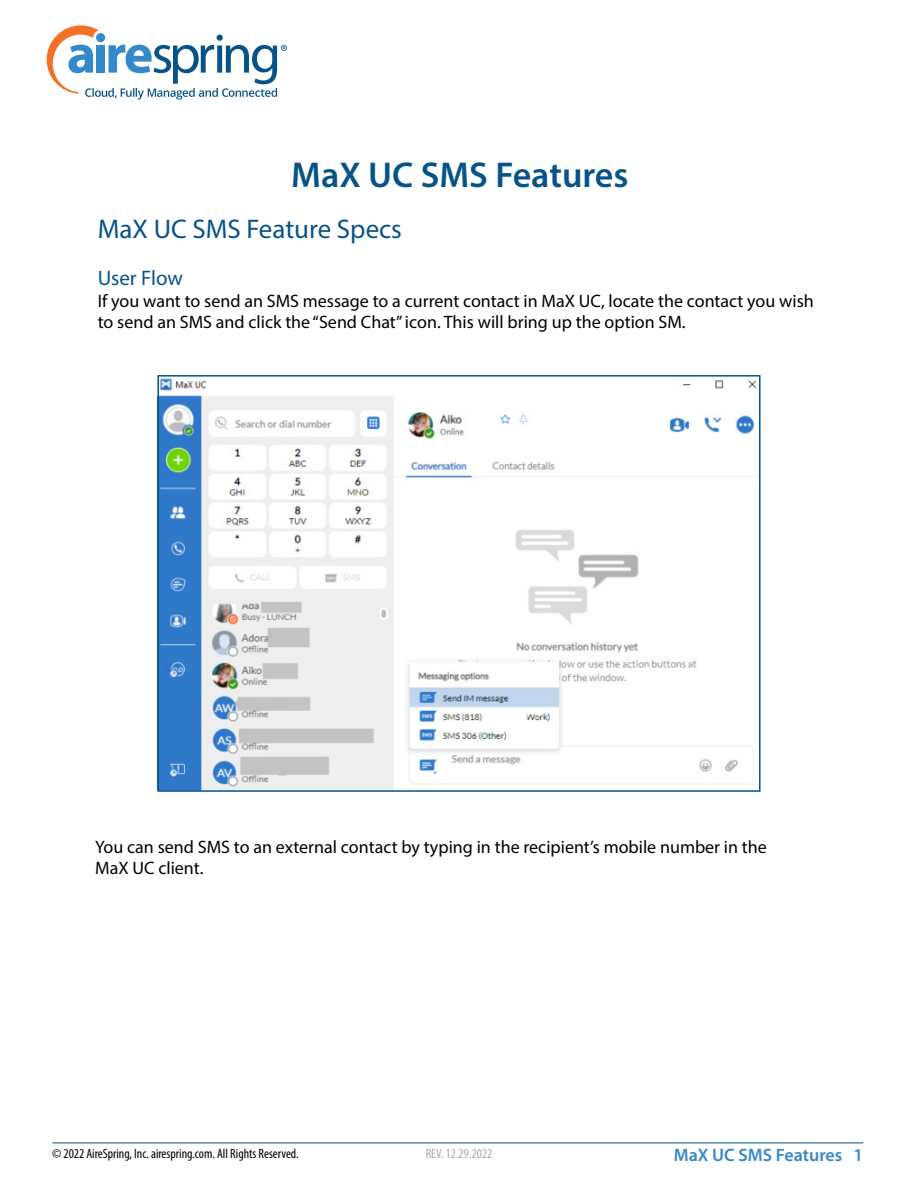
<style>
.page{position:relative;width:918px;height:1188px;background:#fff}
.page>*{position:absolute;margin:0;border:0;box-sizing:border-box;transform-origin:0 0}
.t1{font:600 36px "Myriad Pro";color:#075388}
.t2{font:27px "Myriad Pro";color:#075388}
.t3{font:21px "Myriad Pro";letter-spacing:-.005em;color:#075388}
.t4{font:18px/21.6px "Myriad Pro";color:#000}
.t5{font:600 18px "Myriad Pro";color:#3489c9}
.t6{font:condensed 13.5px "Myriad Pro";color:#000}
.t7{font:condensed 13.5px "Myriad Pro";color:#aaaaab}
</style>
<div class="page">
<hr style="left:52px;top:1143px;width:811px;height:1px;background:#025489">
<svg style="left:47px;top:25px;width:240px;height:75px"></svg>
<img style="left:160px;top:378px;width:598px;height:411px">
<div style="left:157px;top:375px;width:604px;height:417px;border:2px solid #075388"></div>
<h1 class="t1" style="left:291px;top:152px;width:339px">MaX UC SMS Features</h1>
<h2 class="t2" style="left:98px;top:213px;width:306px">MaX UC SMS Feature Specs</h2>
<p class="t3" style="left:98px;top:265px;width:87px">User Flow</p>
<p class="t4" style="left:98px;top:290px;width:718px">If you want to send an SMS message to a current contact in MaX UC, locate the contact you wish to send an SMS and click the “Send Chat” icon. This will bring up the option SM.</p>
<p class="t4" style="left:95px;top:836px;width:673px">You can send SMS to an external contact by typing in the recipient’s mobile number in the<br>MaX UC client.</p>
<p class="t6" style="left:52px;top:1145px;width:248px">© 2022 AireSpring, Inc. airespring.com. All Rights Reserved.</p>
<p class="t7" style="left:426px;top:1145px;width:68px">REV. 12.29.2022</p>
<p class="t5" style="left:674px;top:1143px;width:191px">MaX UC SMS Features 1</p>
</div>
